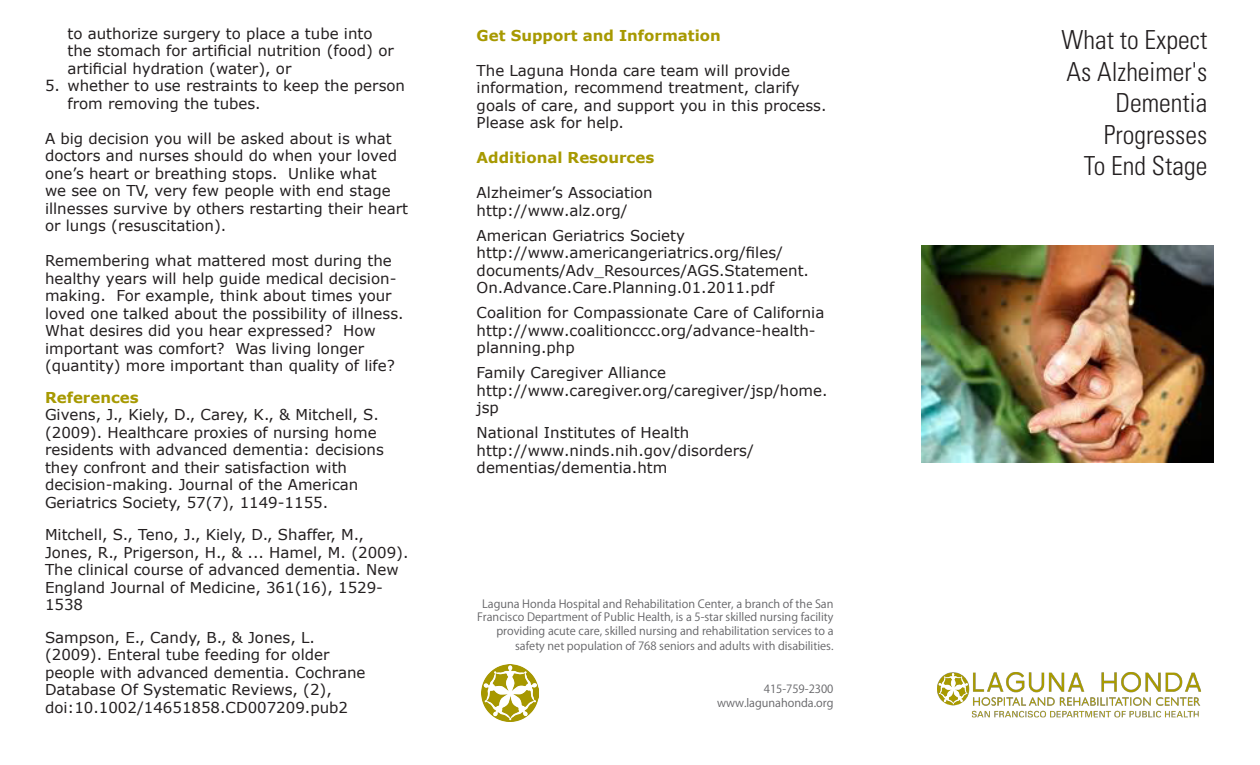
<style>
.page{position:relative;width:1260px;height:765px;background:#fff}
.page>*{position:absolute;margin:0;border:0;box-sizing:border-box;transform-origin:0 0}
.t1{font:300 condensed 26.25px "Univers";color:#231f20}
.t2{font:15px/17.5px "Verdana";color:#231f20}
.t3{font:700 15px "Verdana";color:#a79901}
.t4{font:11.25px/13.5px "Koz Go Pro";color:#636366;text-align:right}
</style>
<div class="page">
<img style="left:481px;top:664px;width:58px;height:58px">
<img style="left:937px;top:672px;width:265px;height:46px">
<img style="left:921px;top:245px;width:293px;height:217px">
<p class="t2" style="left:68px;top:24px;width:328px">to authorize surgery to place a tube into the stomach for artificial nutrition (food) or artificial hydration (water), or</p>
<p class="t2" style="left:68px;top:77px;width:339px;text-indent:-22px">5. whether to use restraints to keep the person from removing the tubes.</p>
<p class="t2" style="left:45px;top:129px;width:365px">A big decision you will be asked about is what doctors and nurses should do when your loved one’s heart or breathing stops. Unlike what<br>we see on TV, very few people with end stage illnesses survive by others restarting their heart or lungs (resuscitation).</p>
<p class="t2" style="left:45px;top:252px;width:360px">Remembering what mattered most during the healthy years will help guide medical decision&shy;making. For example, think about times your loved one talked about the possibility of illness.<br>What desires did you hear expressed? How important was comfort? Was living longer (quantity) more important than quality of life?</p>
<p class="t3" style="left:45px;top:388px;width:95px">References</p>
<p class="t2" style="left:45px;top:406px;width:340px">Givens, J., Kiely, D., Carey, K., &amp; Mitchell, S. (2009). Healthcare proxies of nursing home residents with advanced dementia: decisions they confront and their satisfaction with decision-making. Journal of the American Geriatrics Society, 57(7), 1149-1155.</p>
<p class="t2" style="left:45px;top:526px;width:365px">Mitchell, S., Teno, J., Kiely, D., Shaffer, M., Jones, R., Prigerson, H., &amp; ... Hamel, M. (2009).<br>The clinical course of advanced dementia. New England Journal of Medicine, 361(16), 1529- 1538</p>
<p class="t2" style="left:45px;top:628px;width:322px">Sampson, E., Candy, B., &amp; Jones, L. (2009). Enteral tube feeding for older people with advanced dementia. Cochrane Database Of Systematic Reviews, (2), doi:10.1002/14651858.CD007209.pub2</p>
<p class="t3" style="left:477px;top:26px;width:246px">Get Support and Information</p>
<p class="t2" style="left:477px;top:61px;width:351px">The Laguna Honda care team will provide information, recommend treatment, clarify goals of care, and support you in this process.<br>Please ask for help.</p>
<p class="t3" style="left:477px;top:148px;width:179px">Additional Resources</p>
<p class="t2" style="left:477px;top:183px;width:178px">Alzheimer’s Association</p>
<p class="t2" style="left:477px;top:201px;width:152px">http://www.alz.org/</p>
<p class="t2" style="left:477px;top:226px;width:210px">American Geriatrics Society</p>
<p class="t2" style="left:477px;top:243px;width:334px">http://www.americangeriatrics.org/files/ documents/Adv_Resources/AGS.Statement.<br>On.Advance.Care.Planning.01.2011.pdf</p>
<p class="t2" style="left:477px;top:303px;width:349px">Coalition for Compassionate Care of California</p>
<p class="t2" style="left:477px;top:321px;width:341px">http://www.coalitionccc.org/advance-health&shy;planning.php</p>
<p class="t2" style="left:477px;top:363px;width:191px">Family Caregiver Alliance</p>
<p class="t2" style="left:477px;top:381px;width:352px">http://www.caregiver.org/caregiver/jsp/home. jsp</p>
<p class="t2" style="left:477px;top:423px;width:214px">National Institutes of Health</p>
<p class="t2" style="left:477px;top:441px;width:279px">http://www.ninds.nih.gov/disorders/ dementias/dementia.htm</p>
<p class="t4" style="left:477px;top:597px;width:358px">Laguna Honda Hospital and Rehabilitation Center, a branch of the San<br>Francisco Department of Public Health, is a 5-star skilled nursing facility providing acute care, skilled nursing and rehabilitation services to a</p>
<p class="t4" style="left:515px;top:639px;width:320px">safety net population of 768 seniors and adults with disabilities.</p>
<p class="t4" style="left:764px;top:683px;width:71px">415-759-2300</p>
<p class="t4" style="left:717px;top:696px;width:118px">www.lagunahonda.org</p>
<p class="t1" style="left:1062px;top:24px;width:147px">What to Expect</p>
<p class="t1" style="left:1067px;top:56px;width:142px">As Alzheimer's</p>
<p class="t1" style="left:1115px;top:87px;width:93px">Dementia</p>
<p class="t1" style="left:1104px;top:119px;width:105px">Progresses</p>
<p class="t1" style="left:1084px;top:150px;width:125px">To End Stage</p>
</div>
